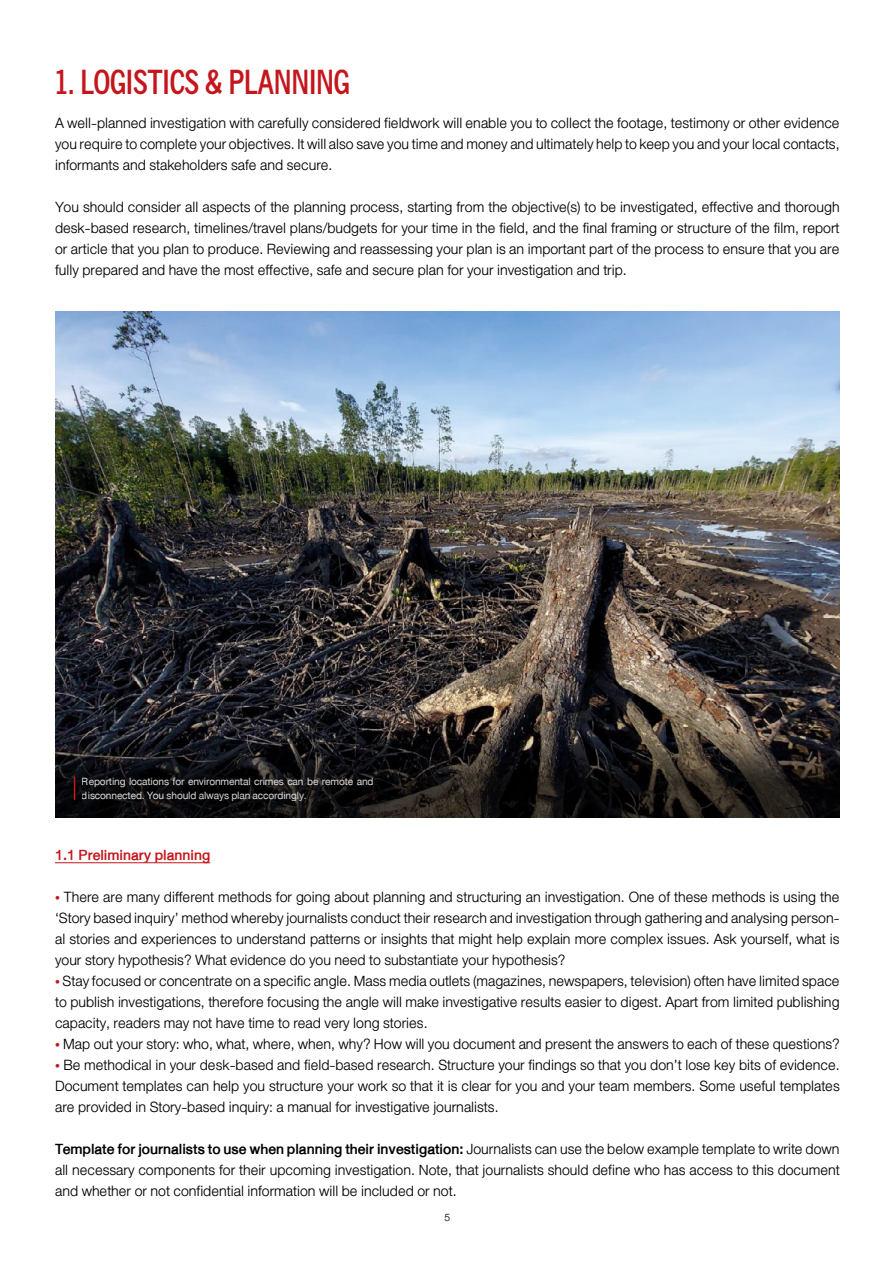
<style>
.page{position:relative;width:893px;height:1263px;background:#fff}
.page>*{position:absolute;margin:0;border:0;box-sizing:border-box;transform-origin:0 0}
.t1{font:700 condensed 33px "News Gothic MT Std";letter-spacing:-.03em;color:#c4161c;scale:.9 1}
.t2{font:21px/21px "DB Helvethaica X Li";color:#000;text-align:justify}
.t3{font:500 21px "DB Helvethaica X";color:#000}
.t4{font:500 21px "DB Helvethaica X";color:#c4161c}
.t5{font:15px/13.5px "DB Helvethaica X 55";letter-spacing:-.01em;color:#fff}
.t6{font:15px "DB Helvethaica X Li";color:#000}
.s1{color:#c4161c}
.s2{font-family:"DB Helvethaica X Li";font-weight:400}
</style>
<div class="page">
<img style="left:55px;top:312px;width:785px;height:423px">
<svg style="left:55px;top:735px;width:785px;height:82px;background:#1b1818"></svg>
<hr style="left:55px;top:862px;width:155px;height:1px;background:#c4161c">
<svg style="left:74px;top:776px;width:1px;height:24px"></svg>
<h1 class="t1" style="left:55px;top:61px;width:329px">1. LOGISTICS &amp; PLANNING</h1>
<p class="t2" style="left:55px;top:113px;width:786px">A well-planned investigation with carefully considered fieldwork will enable you to collect the footage, testimony or other evidence you require to complete your objectives. It will also save you time and money and ultimately help to keep you and your local contacts, informants and stakeholders safe and secure.</p>
<p class="t2" style="left:55px;top:197px;width:786px">You should consider all aspects of the planning process, starting from the objective(s) to be investigated, effective and thorough desk-based research, timelines/travel plans/budgets for your time in the field, and the final framing or structure of the film, report or article that you plan to produce. Reviewing and reassessing your plan is an important part of the process to ensure that you are fully prepared and have the most effective, safe and secure plan for your investigation and trip.</p>
<p class="t5" style="left:82px;top:775px;width:293px">Reporting locations for environmental crimes can be remote and disconnected. You should always plan accordingly.</p>
<p class="t4" style="left:55px;top:843px;width:157px">1.1 Preliminary planning</p>
<p class="t2" style="left:55px;top:887px;width:786px"><span class="s1">•</span> There are many different methods for going about planning and structuring an investigation. One of these methods is using the ‘Story based inquiry’ method whereby journalists conduct their research and investigation through gathering and analysing person&shy;al stories and experiences to understand patterns or insights that might help explain more complex issues. Ask yourself, what is your story hypothesis? What evidence do you need to substantiate your hypothesis?</p>
<p class="t2" style="left:55px;top:971px;width:786px"><span class="s1">•</span> Stay focused or concentrate on a specific angle. Mass media outlets (magazines, newspapers, television) often have limited space to publish investigations, therefore focusing the angle will make investigative results easier to digest. Apart from limited publishing capacity, readers may not have time to read very long stories.</p>
<p class="t2" style="left:55px;top:1034px;width:786px"><span class="s1">•</span> Map out your story: who, what, where, when, why? How will you document and present the answers to each of these questions?</p>
<p class="t2" style="left:55px;top:1055px;width:786px"><span class="s1">•</span> Be methodical in your desk-based and field-based research. Structure your findings so that you don’t lose key bits of evidence.<br>Document templates can help you structure your work so that it is clear for you and your team members. Some useful templates are provided in Story-based inquiry: a manual for investigative journalists.</p>
<p class="t3" style="left:55px;top:1137px;width:786px">Template for journalists to use when planning their investigation: <span class="s2">Journalists can use the below example template to write down</span></p>
<p class="t2" style="left:55px;top:1160px;width:786px">all necessary components for their upcoming investigation. Note, that journalists should define who has access to this document and whether or not confidential information will be included or not.</p>
<p class="t6" style="left:444px;top:1210px;width:7px">5</p>
</div>
